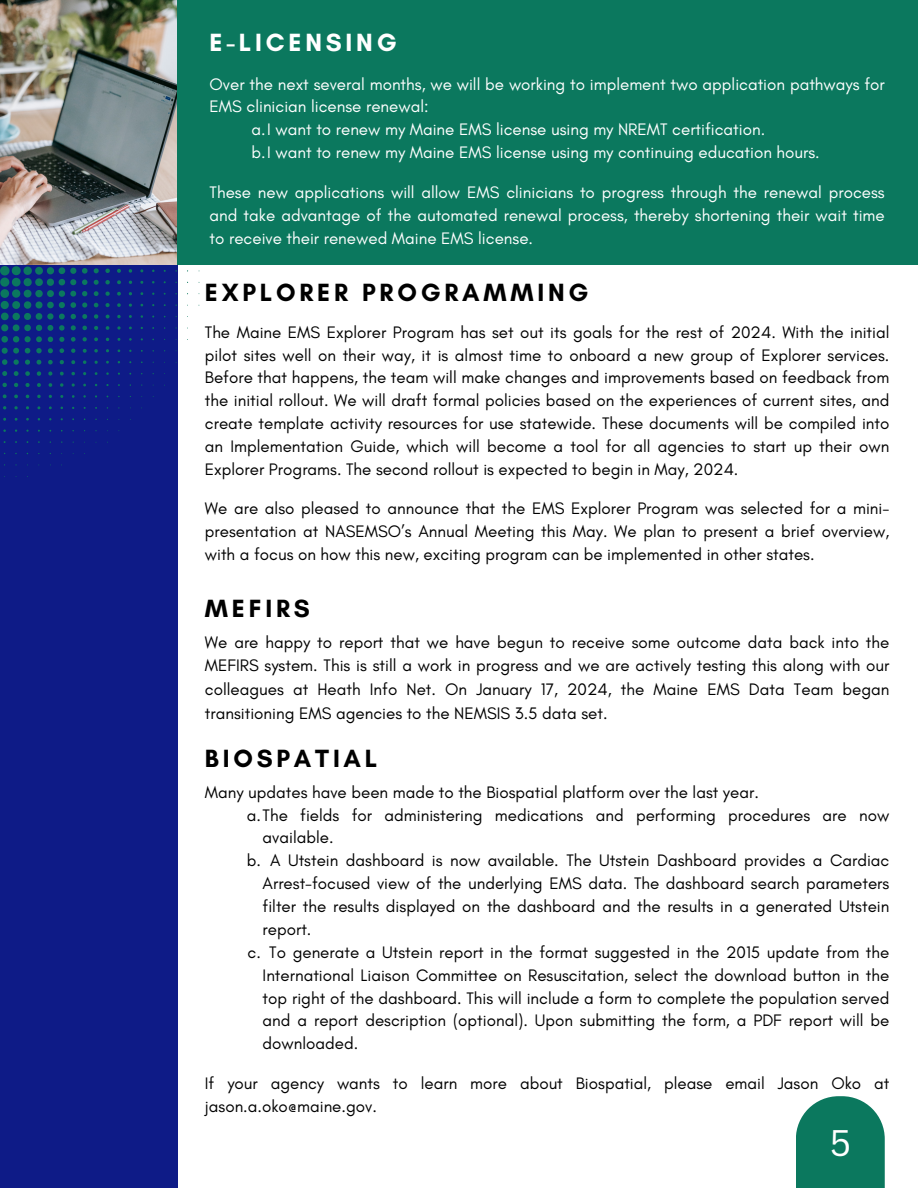
<style>
.page{position:relative;width:918px;height:1188px;background:#fff}
.page>*{position:absolute;margin:0;border:0;box-sizing:border-box;transform-origin:0 0}
.t1{font:36px "Canva Sans";color:#fff}
.t2{font:700 25.35px "Glacial Indifference";letter-spacing:.15em;color:#000}
.t3{font:700 25.35px "Glacial Indifference";letter-spacing:.15em;color:#fff}
.t4{font:16.95px/22.8px "Glacial Indifference";color:#000;text-align:justify}
.t5{font:16.95px/22.8px "Glacial Indifference";color:#fff;text-align:justify}
</style>
<div class="page">
<div style="left:0;top:181px;width:178px;height:1007px;background:#0e1b87"></div>
<div style="left:0;top:0;width:918px;height:264px;background:#0b785e"></div>
<svg style="left:82px;top:291px;width:5px;height:5px"></svg>
<svg style="left:82px;top:302px;width:6px;height:6px"></svg>
<svg style="left:2px;top:371px;width:5px;height:5px"></svg>
<svg style="left:82px;top:268px;width:17px;height:17px"></svg>
<svg style="left:82px;top:314px;width:5px;height:5px"></svg>
<svg style="left:14px;top:371px;width:5px;height:5px"></svg>
<svg style="left:94px;top:291px;width:5px;height:5px"></svg>
<svg style="left:25px;top:371px;width:5px;height:5px"></svg>
<svg style="left:94px;top:303px;width:5px;height:4px"></svg>
<svg style="left:82px;top:326px;width:5px;height:4px"></svg>
<svg style="left:105px;top:269px;width:5px;height:4px"></svg>
<svg style="left:105px;top:280px;width:5px;height:4px"></svg>
<svg style="left:2px;top:383px;width:5px;height:4px"></svg>
<svg style="left:94px;top:314px;width:4px;height:5px"></svg>
<svg style="left:37px;top:371px;width:4px;height:5px"></svg>
<svg style="left:14px;top:383px;width:4px;height:4px"></svg>
<svg style="left:105px;top:292px;width:5px;height:4px"></svg>
<svg style="left:83px;top:337px;width:4px;height:4px"></svg>
<svg style="left:25px;top:383px;width:5px;height:4px"></svg>
<svg style="left:48px;top:371px;width:5px;height:5px"></svg>
<svg style="left:105px;top:303px;width:5px;height:4px"></svg>
<svg style="left:94px;top:326px;width:4px;height:4px"></svg>
<svg style="left:117px;top:269px;width:4px;height:4px"></svg>
<svg style="left:83px;top:349px;width:4px;height:4px"></svg>
<svg style="left:106px;top:314px;width:4px;height:4px"></svg>
<svg style="left:37px;top:383px;width:4px;height:4px"></svg>
<svg style="left:0;top:264px;width:77px;height:101px"></svg>
<svg style="left:117px;top:280px;width:4px;height:4px"></svg>
<svg style="left:3px;top:394px;width:4px;height:4px"></svg>
<svg style="left:117px;top:292px;width:4px;height:4px"></svg>
<svg style="left:94px;top:337px;width:4px;height:4px"></svg>
<svg style="left:60px;top:372px;width:4px;height:4px"></svg>
<svg style="left:14px;top:394px;width:4px;height:4px"></svg>
<svg style="left:49px;top:383px;width:3px;height:4px"></svg>
<svg style="left:106px;top:326px;width:3px;height:4px"></svg>
<svg style="left:117px;top:303px;width:4px;height:4px"></svg>
<svg style="left:94px;top:349px;width:4px;height:4px"></svg>
<svg style="left:71px;top:372px;width:4px;height:3px"></svg>
<svg style="left:83px;top:360px;width:3px;height:4px"></svg>
<svg style="left:37px;top:395px;width:4px;height:3px"></svg>
<svg style="left:117px;top:315px;width:4px;height:3px"></svg>
<svg style="left:129px;top:269px;width:3px;height:4px"></svg>
<svg style="left:60px;top:383px;width:3px;height:4px"></svg>
<svg style="left:117px;top:326px;width:4px;height:4px"></svg>
<div style="left:796px;top:1096px;width:89px;height:92px;background:#0b785e"></div>
<img style="left:0;top:0;width:177px;height:264px">
<h2 class="t3" style="left:210px;top:26px;width:188px">E-LICENSING</h2>
<p class="t5" style="left:210px;top:72px;width:677px">Over the next several months, we will be working to implement two application pathways for</p>
<p class="t5" style="left:210px;top:95px;width:221px">EMS clinician license renewal:</p>
<p class="t5" style="left:251px;top:118px;width:515px">a.I want to renew my Maine EMS license using my NREMT certification.</p>
<p class="t5" style="left:251px;top:141px;width:570px">b.I want to renew my Maine EMS license using my continuing education hours.</p>
<p class="t5" style="left:210px;top:180px;width:677px">These new applications will allow EMS clinicians to progress through the renewal process and take advantage of the automated renewal process, thereby shortening their wait time to receive their renewed Maine EMS license.</p>
<h2 class="t2" style="left:205px;top:277px;width:385px">EXPLORER PROGRAMMING</h2>
<p class="t4" style="left:205px;top:320px;width:686px">The Maine EMS Explorer Program has set out its goals for the rest of 2024. With the initial pilot sites well on their way, it is almost time to onboard a new group of Explorer services.<br>Before that happens, the team will make changes and improvements based on feedback from the initial rollout. We will draft formal policies based on the experiences of current sites, and create template activity resources for use statewide. These documents will be compiled into an Implementation Guide, which will become a tool for all agencies to start up their own Explorer Programs. The second rollout is expected to begin in May, 2024.</p>
<p class="t4" style="left:205px;top:497px;width:686px">We are also pleased to announce that the EMS Explorer Program was selected for a mini&shy;presentation at NASEMSO’s Annual Meeting this May. We plan to present a brief overview, with a focus on how this new, exciting program can be implemented in other states.</p>
<h2 class="t2" style="left:205px;top:593px;width:106px">MEFIRS</h2>
<p class="t4" style="left:205px;top:630px;width:686px;line-height:23.7px">We are happy to report that we have begun to receive some outcome data back into the MEFIRS system. This is still a work in progress and we are actively testing this along with our colleagues at Heath Info Net. On January 17, 2024, the Maine EMS Data Team began transitioning EMS agencies to the NEMSIS 3.5 data set.</p>
<h2 class="t2" style="left:205px;top:743px;width:174px">BIOSPATIAL</h2>
<p class="t4" style="left:205px;top:780px;width:556px">Many updates have been made to the Biospatial platform over the last year.</p>
<p class="t4" style="left:247px;top:803px;width:644px">a.The fields for administering medications and performing procedures are now</p>
<p class="t4" style="left:263px;top:826px;width:72px">available.</p>
<p class="t4" style="left:270px;top:849px;width:621px">A Utstein dashboard is now available. The Utstein Dashboard provides a Cardiac</p>
<p class="t4" style="left:263px;top:872px;width:628px">Arrest-focused view of the underlying EMS data. The dashboard search parameters</p>
<p class="t4" style="left:263px;top:895px;width:628px">filter the results displayed on the dashboard and the results in a generated Utstein</p>
<p class="t4" style="left:263px;top:918px;width:50px">report.</p>
<p class="t4" style="left:247px;top:849px;width:16px">b.</p>
<p class="t4" style="left:263px;top:940px;width:628px;text-indent:7px">To generate a Utstein report in the format suggested in the 2015 update from the International Liaison Committee on Resuscitation, select the download button in the top right of the dashboard. This will include a form to complete the population served and a report description (optional). Upon submitting the form, a PDF report will be downloaded.</p>
<p class="t4" style="left:248px;top:940px;width:15px">c.</p>
<p class="t4" style="left:205px;top:1071px;width:686px">If your agency wants to learn more about Biospatial, please email Jason Oko at jason.a.oko@maine.gov.</p>
<h1 class="t1" style="left:830px;top:1118px;width:23px">5</h1>
</div>
